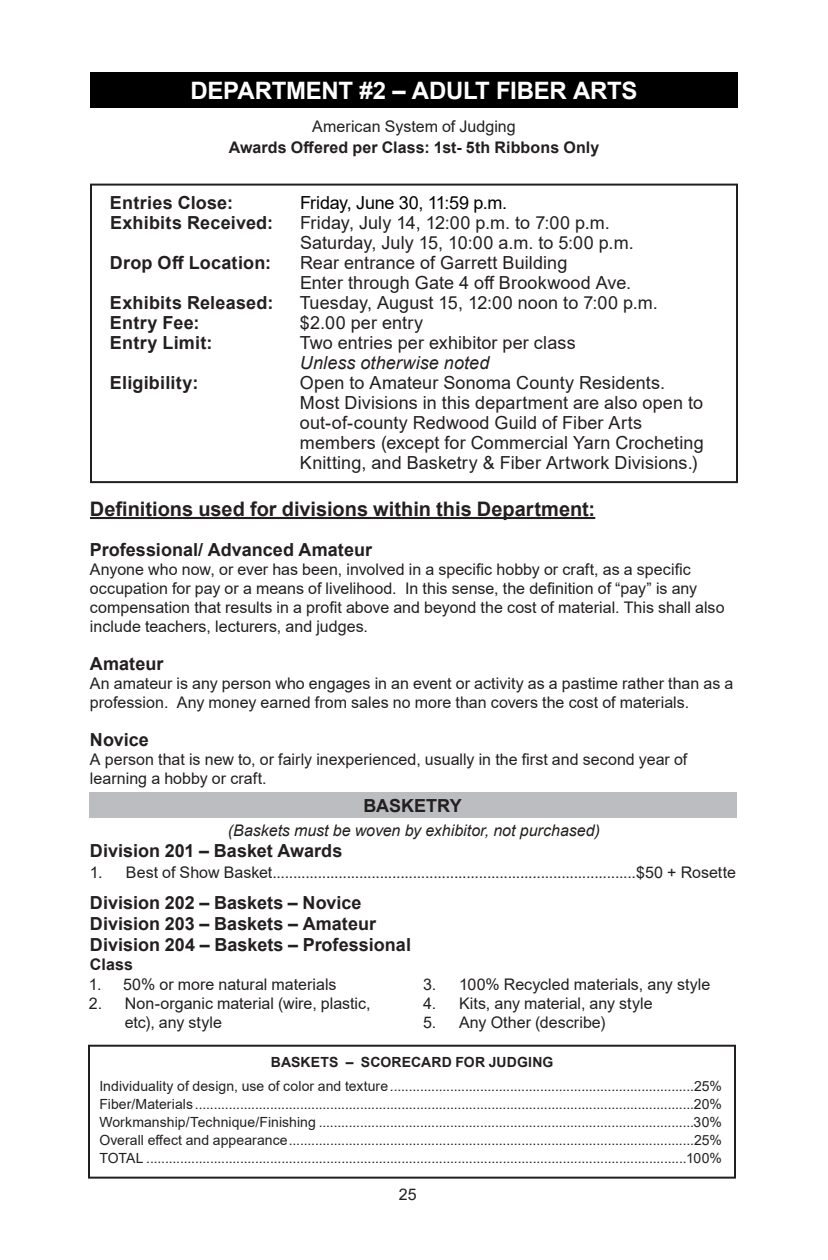
<style>
.page{position:relative;width:828px;height:1260px;background:#fff}
.page>*{position:absolute;margin:0;border:0;box-sizing:border-box;transform-origin:0 0}
.t1{font:700 24px "Arial";letter-spacing:-.015em;color:#fff}
.t2{font:700 20px "Arial";color:#231f20}
.t3{font:18px/20px "Arial";letter-spacing:.005em;color:#231f20}
.t4{font:700 18px/21px "Arial";letter-spacing:.005em;color:#231f20}
.t5{font:18px "Arial";letter-spacing:-.015em;color:#000}
.t6{font:italic 18px "Arial";letter-spacing:.005em;color:#231f20}
.t7{font:16px/19px "Arial";color:#231f20}
.t8{font:700 16px "Arial";letter-spacing:.01em;color:#231f20}
.t9{font:italic 16px "Arial";color:#231f20}
.t10{font:14px/18px "Arial";letter-spacing:.005em;color:#231f20;text-align:justify}
.t11{font:700 14px "Arial";letter-spacing:.01em;color:#231f20}
</style>
<div class="page">
<hr style="left:90px;top:517px;width:505px;height:2px;background:#231f20">
<div style="left:90px;top:72px;width:648px;height:36px;background:#000"></div>
<div style="left:90px;top:184px;width:648px;height:299px;border:2px solid #231f20"></div>
<div style="left:89px;top:793px;width:648px;height:25px;background:#bcbdc0"></div>
<div style="left:88px;top:1045px;width:648px;height:134px;border:2px solid #231f20"></div>
<h1 class="t1" style="left:190px;top:74px;width:449px">DEPARTMENT #2 – ADULT FIBER ARTS</h1>
<p class="t7" style="left:312px;top:117px;width:205px">American System of Judging</p>
<p class="t8" style="left:229px;top:136px;width:372px">Awards Offered per Class: 1st- 5th Ribbons Only</p>
<p class="t4" style="left:110px;top:192px;width:125px">Entries Close:</p>
<p class="t5" style="left:300px;top:190px;width:209px">Friday, June 30, 11:59 p.m.</p>
<p class="t4" style="left:110px;top:212px;width:165px">Exhibits Received:</p>
<p class="t3" style="left:300px;top:212px;width:335px">Friday, July 14, 12:00 p.m. to 7:00 p.m.<br>Saturday, July 15, 10:00 a.m. to 5:00 p.m.</p>
<p class="t4" style="left:110px;top:252px;width:163px">Drop Off Location:</p>
<p class="t3" style="left:300px;top:252px;width:333px">Rear entrance of Garrett Building<br>Enter through Gate 4 off Brookwood Ave.</p>
<p class="t4" style="left:110px;top:292px;width:165px">Exhibits Released:</p>
<p class="t3" style="left:300px;top:292px;width:359px">Tuesday, August 15, 12:00 noon to 7:00 p.m.</p>
<p class="t4" style="left:110px;top:312px;width:91px">Entry Fee:</p>
<p class="t3" style="left:300px;top:312px;width:125px">$2.00 per entry</p>
<p class="t4" style="left:110px;top:332px;width:104px">Entry Limit:</p>
<p class="t3" style="left:300px;top:332px;width:277px">Two entries per exhibitor per class</p>
<p class="t6" style="left:300px;top:351px;width:191px">Unless otherwise noted</p>
<p class="t4" style="left:110px;top:372px;width:90px">Eligibility:</p>
<p class="t3" style="left:300px;top:372px;width:405px">Open to Amateur Sonoma County Residents.<br>Most Divisions in this department are also open to out-of-county Redwood Guild of Fiber Arts members (except for Commercial Yarn Crocheting Knitting, and Basketry &amp; Fiber Artwork Divisions.)</p>
<p class="t2" style="left:90px;top:495px;width:507px">Definitions used for divisions within this Department:</p>
<p class="t4" style="left:90px;top:539px;width:284px">Professional/ Advanced Amateur</p>
<p class="t7" style="left:90px;top:560px;width:636px">Anyone who now, or ever has been, involved in a specific hobby or craft, as a specific occupation for pay or a means of livelihood. In this sense, the definition of “pay” is any compensation that results in a profit above and beyond the cost of material. This shall also include teachers, lecturers, and judges.</p>
<p class="t4" style="left:90px;top:653px;width:75px">Amateur</p>
<p class="t7" style="left:90px;top:674px;width:645px">An amateur is any person who engages in an event or activity as a pastime rather than as a profession. Any money earned from sales no more than covers the cost of materials.</p>
<p class="t4" style="left:90px;top:729px;width:60px">Novice</p>
<p class="t7" style="left:90px;top:750px;width:599px">A person that is new to, or fairly inexperienced, usually in the first and second year of learning a hobby or craft.</p>
<p class="t9" style="left:228px;top:820px;width:374px">(Baskets must be woven by exhibitor, not purchased)</p>
<p class="t4" style="left:90px;top:840px;width:254px">Division 201 – Basket Awards</p>
<p class="t7" style="left:90px;top:863px;width:647px">1. Best of Show Basket........................................................................................$50 + Rosette</p>
<p class="t4" style="left:90px;top:892px;width:323px">Division 202 – Baskets – Novice<br>Division 203 – Baskets – Amateur<br>Division 204 – Baskets – Professional</p>
<p class="t8" style="left:90px;top:953px;width:45px">Class</p>
<p class="t7" style="left:89px;top:975px;width:249px">1. 50% or more natural materials</p>
<p class="t7" style="left:125px;top:994px;width:247px;text-indent:-36px">2. Non-organic material (wire, plastic, etc), any style</p>
<p class="t4" style="left:363px;top:795px;width:100px">BASKETRY</p>
<p class="t7" style="left:423px;top:975px;width:289px">3. 100% Recycled materials, any style</p>
<p class="t7" style="left:423px;top:994px;width:231px">4. Kits, any material, any style</p>
<p class="t7" style="left:423px;top:1013px;width:184px">5. Any Other (describe)</p>
<p class="t11" style="left:271px;top:1052px;width:284px">BASKETS – SCORECARD FOR JUDGING</p>
<p class="t10" style="left:99px;top:1077px;width:624px">Individuality of design, use of color and texture.................................................................................25% Fiber/Materials .....................................................................................................................................20% Workmanship/Technique/Finishing ....................................................................................................30% Overall effect and appearance............................................................................................................25% TOTAL ................................................................................................................................................100%</p>
<p class="t7" style="left:399px;top:1185px;width:19px">25</p>
</div>
